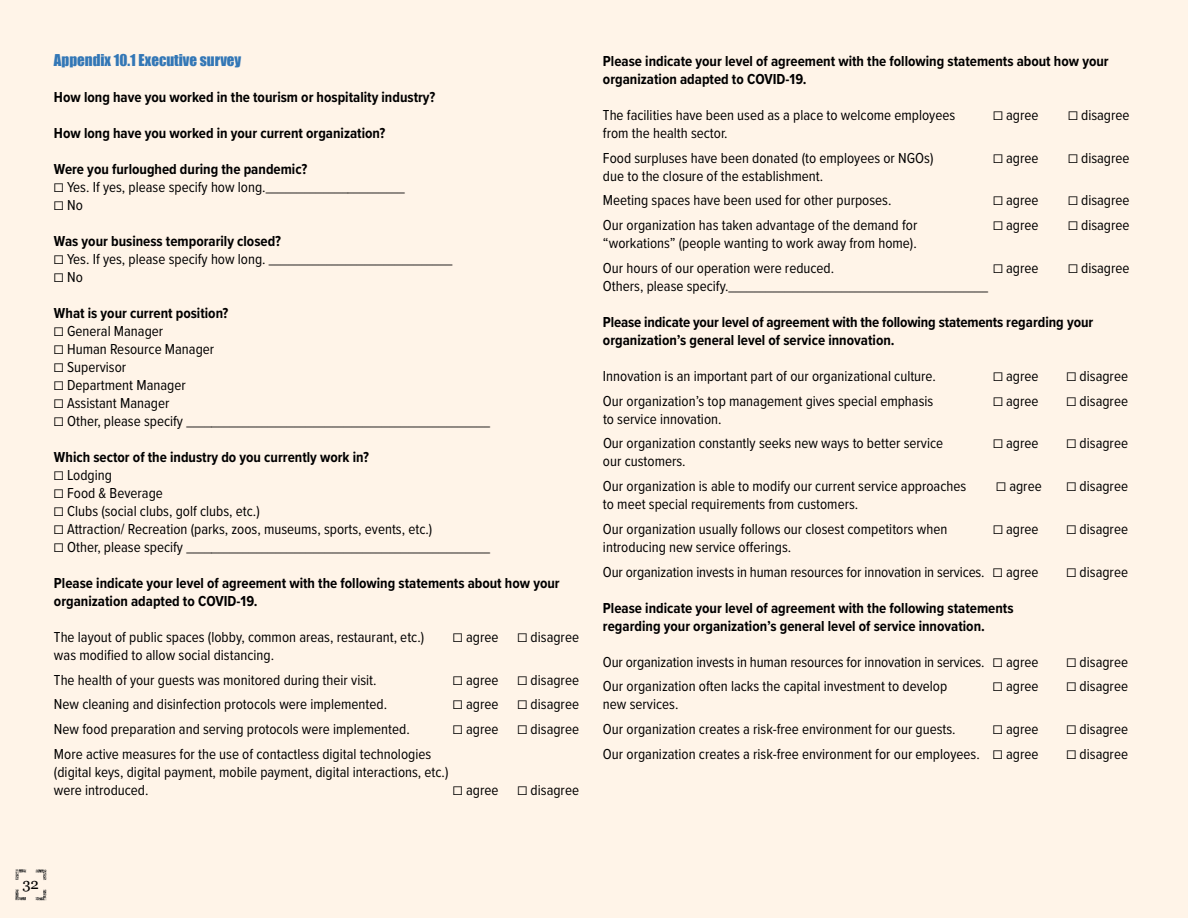
<style>
.page{position:relative;width:1188px;height:918px;background:#fff4e8}
.page>*{position:absolute;margin:0;border:0;box-sizing:border-box;transform-origin:0 0}
.t1{font:15px/18px "Proxima Nova Cond";color:#000}
.t2{font:700 15px/18px "Proxima Nova Cond";color:#000}
.t3{font:15px "Impact";color:#3377b6}
.t4{font:15px "Georgia";color:#000}
</style>
<div class="page">
<svg style="left:36px;top:890px;width:11px;height:11px"></svg>
<svg style="left:36px;top:869px;width:11px;height:11px"></svg>
<svg style="left:16px;top:869px;width:11px;height:11px"></svg>
<svg style="left:15px;top:890px;width:11px;height:11px"></svg>
<p class="t3" style="left:54px;top:48px;width:189px">Appendix 10.1 Executive survey</p>
<p class="t2" style="left:54px;top:88px;width:383px">How long have you worked in the tourism or hospitality industry?</p>
<p class="t2" style="left:54px;top:124px;width:333px">How long have you worked in your current organization?</p>
<p class="t2" style="left:54px;top:160px;width:255px">Were you furloughed during the pandemic?</p>
<p class="t1" style="left:54px;top:177px;width:352px">☐ Yes. If yes, please specify how long.______________________ ☐ No</p>
<p class="t2" style="left:54px;top:232px;width:229px">Was your business temporarily closed?</p>
<p class="t1" style="left:54px;top:249px;width:400px">☐ Yes. If yes, please specify how long. _____________________________ ☐ No</p>
<p class="t2" style="left:54px;top:304px;width:176px">What is your current position?</p>
<p class="t1" style="left:54px;top:321px;width:438px">☐ General Manager<br>☐ Human Resource Manager<br>☐ Supervisor<br>☐ Department Manager<br>☐ Assistant Manager<br>☐ Other, please specify ________________________________________________</p>
<p class="t2" style="left:54px;top:448px;width:317px">Which sector of the industry do you currently work in?</p>
<p class="t1" style="left:54px;top:465px;width:438px">☐ Lodging<br>☐ Food &amp; Beverage<br>☐ Clubs (social clubs, golf clubs, etc.)<br>☐ Attraction/ Recreation (parks, zoos, museums, sports, events, etc.)<br>☐ Other, please specify ________________________________________________</p>
<p class="t2" style="left:54px;top:574px;width:507px">Please indicate your level of agreement with the following statements about how your organization adapted to COVID-19.</p>
<p class="t1" style="left:54px;top:627px;width:372px">The layout of public spaces (lobby, common areas, restaurant, etc.)</p>
<p class="t1" style="left:453px;top:627px;width:47px">☐ agree</p>
<p class="t1" style="left:517px;top:627px;width:63px">☐ disagree</p>
<p class="t1" style="left:54px;top:642px;width:324px;line-height:24.8px">was modified to allow social distancing.<br>The health of your guests was monitored during their visit.</p>
<p class="t1" style="left:453px;top:670px;width:47px">☐ agree</p>
<p class="t1" style="left:517px;top:670px;width:63px">☐ disagree</p>
<p class="t1" style="left:54px;top:695px;width:335px">New cleaning and disinfection protocols were implemented.</p>
<p class="t1" style="left:453px;top:695px;width:47px">☐ agree</p>
<p class="t1" style="left:517px;top:695px;width:63px">☐ disagree</p>
<p class="t1" style="left:54px;top:720px;width:357px">New food preparation and serving protocols were implemented.</p>
<p class="t1" style="left:453px;top:720px;width:47px">☐ agree</p>
<p class="t1" style="left:517px;top:720px;width:63px">☐ disagree</p>
<p class="t1" style="left:54px;top:744px;width:396px">More active measures for the use of contactless digital technologies (digital keys, digital payment, mobile payment, digital interactions, etc.) were introduced.</p>
<p class="t1" style="left:453px;top:780px;width:47px">☐ agree</p>
<p class="t1" style="left:517px;top:780px;width:63px">☐ disagree</p>
<p class="t2" style="left:603px;top:52px;width:507px">Please indicate your level of agreement with the following statements about how your organization adapted to COVID-19.</p>
<p class="t1" style="left:603px;top:105px;width:354px">The facilities have been used as a place to welcome employees</p>
<p class="t1" style="left:993px;top:105px;width:47px">☐ agree</p>
<p class="t1" style="left:1068px;top:105px;width:63px">☐ disagree</p>
<p class="t1" style="left:603px;top:120px;width:332px;line-height:24.8px">from the health sector.<br>Food surpluses have been donated (to employees or NGOs)</p>
<p class="t1" style="left:993px;top:148px;width:47px">☐ agree</p>
<p class="t1" style="left:1068px;top:148px;width:63px">☐ disagree</p>
<p class="t1" style="left:603px;top:163px;width:290px;line-height:24.8px">due to the closure of the establishment.<br>Meeting spaces have been used for other purposes.</p>
<p class="t1" style="left:993px;top:191px;width:47px">☐ agree</p>
<p class="t1" style="left:1068px;top:191px;width:63px">☐ disagree</p>
<p class="t1" style="left:603px;top:215px;width:316px">Our organization has taken advantage of the demand for</p>
<p class="t1" style="left:993px;top:215px;width:47px">☐ agree</p>
<p class="t1" style="left:1068px;top:215px;width:63px">☐ disagree</p>
<p class="t1" style="left:603px;top:230px;width:315px;line-height:24.8px">“workations” (people wanting to work away from home).<br>Our hours of our operation were reduced.</p>
<p class="t1" style="left:993px;top:258px;width:47px">☐ agree</p>
<p class="t1" style="left:1068px;top:258px;width:63px">☐ disagree</p>
<p class="t1" style="left:603px;top:276px;width:387px">Others, please specify._________________________________________</p>
<p class="t2" style="left:603px;top:313px;width:492px">Please indicate your level of agreement with the following statements regarding your organization’s general level of service innovation.</p>
<p class="t1" style="left:603px;top:366px;width:335px">Innovation is an important part of our organizational culture.</p>
<p class="t1" style="left:993px;top:366px;width:47px">☐ agree</p>
<p class="t1" style="left:1066px;top:366px;width:63px">☐ disagree</p>
<p class="t1" style="left:603px;top:391px;width:332px">Our organization’s top management gives special emphasis</p>
<p class="t1" style="left:993px;top:391px;width:47px">☐ agree</p>
<p class="t1" style="left:1066px;top:391px;width:63px">☐ disagree</p>
<p class="t1" style="left:603px;top:406px;width:342px;line-height:24.8px">to service innovation.<br>Our organization constantly seeks new ways to better service</p>
<p class="t1" style="left:993px;top:434px;width:47px">☐ agree</p>
<p class="t1" style="left:1066px;top:434px;width:63px">☐ disagree</p>
<p class="t1" style="left:603px;top:448px;width:365px;line-height:24.8px">our customers.<br>Our organization is able to modify our current service approaches</p>
<p class="t1" style="left:996px;top:476px;width:47px">☐ agree</p>
<p class="t1" style="left:1066px;top:476px;width:63px">☐ disagree</p>
<p class="t1" style="left:603px;top:491px;width:346px;line-height:24.8px">to meet special requirements from customers.<br>Our organization usually follows our closest competitors when</p>
<p class="t1" style="left:993px;top:519px;width:47px">☐ agree</p>
<p class="t1" style="left:1066px;top:519px;width:63px">☐ disagree</p>
<p class="t1" style="left:603px;top:534px;width:437px;line-height:24.8px">introducing new service offerings.<br>Our organization invests in human resources for innovation in services. ☐ agree</p>
<p class="t1" style="left:1066px;top:562px;width:63px">☐ disagree</p>
<p class="t2" style="left:603px;top:598px;width:412px">Please indicate your level of agreement with the following statements regarding your organization’s general level of service innovation.</p>
<p class="t1" style="left:603px;top:652px;width:437px">Our organization invests in human resources for innovation in services. ☐ agree</p>
<p class="t1" style="left:1066px;top:652px;width:63px">☐ disagree</p>
<p class="t1" style="left:603px;top:677px;width:346px">Our organization often lacks the capital investment to develop</p>
<p class="t1" style="left:993px;top:677px;width:47px">☐ agree</p>
<p class="t1" style="left:1066px;top:677px;width:63px">☐ disagree</p>
<p class="t1" style="left:603px;top:691px;width:354px;line-height:24.8px">new services.<br>Our organization creates a risk-free environment for our guests.</p>
<p class="t1" style="left:993px;top:719px;width:47px">☐ agree</p>
<p class="t1" style="left:1066px;top:719px;width:63px">☐ disagree</p>
<p class="t1" style="left:603px;top:744px;width:437px">Our organization creates a risk-free environment for our employees. ☐ agree</p>
<p class="t1" style="left:1066px;top:744px;width:63px">☐ disagree</p>
<p class="t4" style="left:22px;top:873px;width:18px">32</p>
</div>
